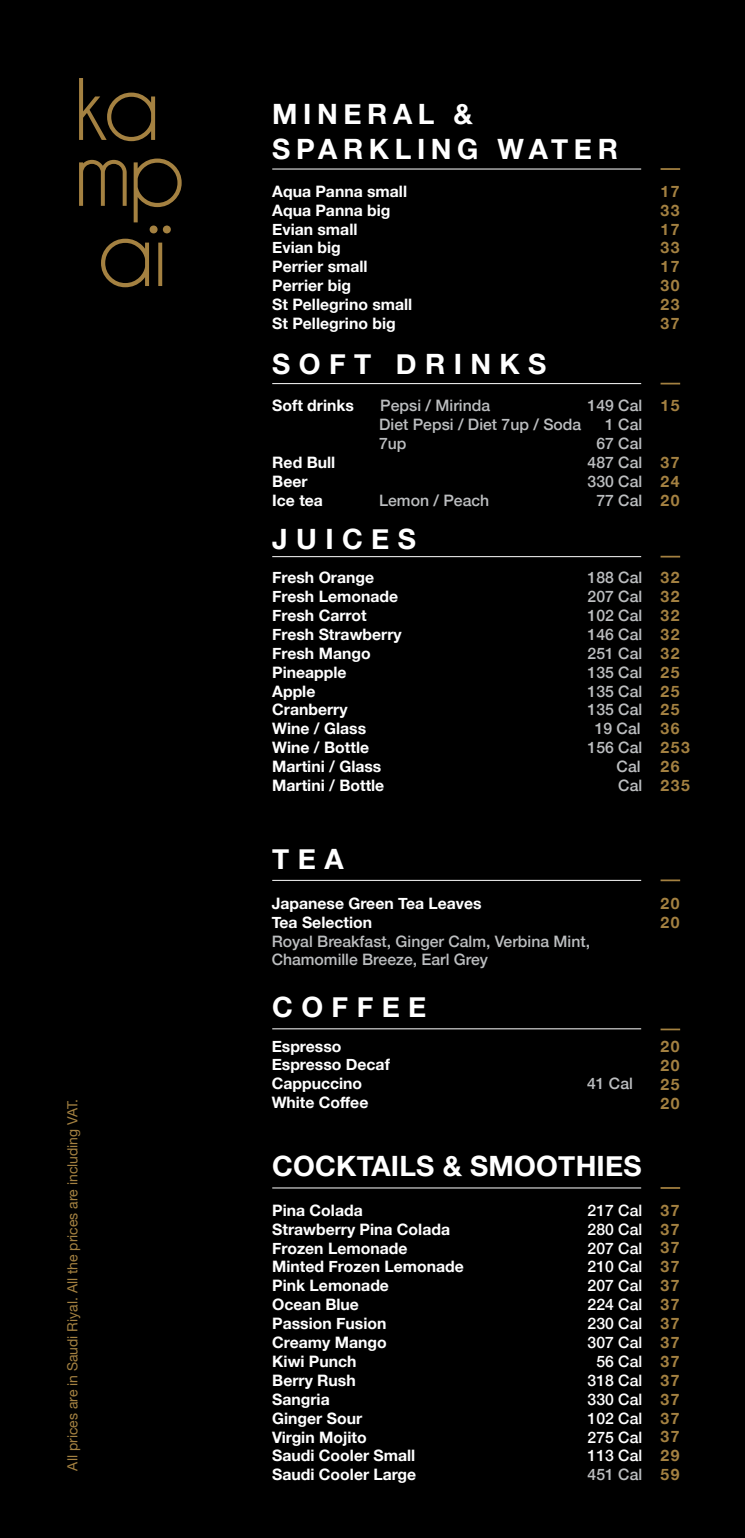
<style>
.page{position:relative;width:745px;height:1538px;background:#fff}
.page>*{position:absolute;margin:0;border:0;box-sizing:border-box;transform-origin:0 0}
.t1{font:700 28px/35px "Helvetica Neue";letter-spacing:.2em;color:#fff}
.t2{font:700 28px "Helvetica Neue";letter-spacing:.01em;color:#fff}
.t3{font:700 28px "Helvetica Neue";letter-spacing:.3em;color:#fff}
.t4{font:700 15.75px/18.9px "Helvetica Neue";color:#fff}
.t5{font:500 15.75px/18.9px "Helvetica Neue";color:#bcbec0}
.t6{font:700 15.75px/18.9px "Helvetica Neue";letter-spacing:.1em;color:#a48141;text-align:justify}
.t7{font:500 15.75px "Helvetica Neue";color:#fff}
.t8{font:14px "Helvetica Neue";color:#a48141}
</style>
<div class="page">
<div style="left:0;top:0;width:744px;height:1538px;background:#000"></div>
<svg style="left:660px;top:1187px;width:19px;height:2px"></svg>
<hr style="left:272px;top:1188px;width:368px;height:1px;background:#fff">
<svg style="left:660px;top:168px;width:19px;height:2px"></svg>
<hr style="left:272px;top:169px;width:368px;height:1px;background:#fff">
<svg style="left:660px;top:383px;width:19px;height:1px"></svg>
<hr style="left:272px;top:383px;width:368px;height:1px;background:#fff">
<svg style="left:660px;top:556px;width:19px;height:1px"></svg>
<hr style="left:272px;top:556px;width:368px;height:1px;background:#fff">
<svg style="left:660px;top:879px;width:19px;height:2px"></svg>
<hr style="left:272px;top:880px;width:368px;height:1px;background:#fff">
<svg style="left:660px;top:1028px;width:19px;height:2px"></svg>
<hr style="left:272px;top:1028px;width:368px;height:1px;background:#fff">
<svg style="left:79px;top:78px;width:76px;height:63px"></svg>
<svg style="left:79px;top:159px;width:102px;height:128px"></svg>
<p class="t8" style="left:62px;top:1470px;width:373px;rotate:-90deg">All prices are in Saudi Riyal. All the prices are including VAT.</p>
<h1 class="t1" style="left:272px;top:97px;width:347px">MINERAL &amp;<br>SPARKLING WATER</h1>
<p class="t4" style="left:272px;top:182px;width:141px">Aqua Panna small<br>Aqua Panna big<br>Evian small<br>Evian big<br>Perrier small<br>Perrier big<br>St Pellegrino small<br>St Pellegrino big</p>
<p class="t6" style="left:660px;top:182px;width:21px">17<br>33<br>17<br>33<br>17<br>30<br>23<br>37</p>
<h1 class="t3" style="left:272px;top:342px;width:275px">SOFT DRINKS</h1>
<p class="t4" style="left:272px;top:397px;width:83px">Soft drinks</p>
<p class="t5" style="left:380px;top:395px;width:111px">Pepsi / Mirinda</p>
<p class="t5" style="left:587px;top:395px;width:56px">149 Cal</p>
<p class="t5" style="left:379px;top:414px;width:203px">Diet Pepsi / Diet 7up / Soda</p>
<p class="t5" style="left:604px;top:414px;width:39px">1 Cal</p>
<p class="t5" style="left:379px;top:433px;width:29px">7up</p>
<p class="t5" style="left:596px;top:433px;width:47px">67 Cal</p>
<p class="t4" style="left:272px;top:453px;width:64px">Red Bull</p>
<p class="t5" style="left:587px;top:452px;width:56px">487 Cal</p>
<p class="t4" style="left:272px;top:472px;width:37px">Beer</p>
<p class="t5" style="left:587px;top:471px;width:56px">330 Cal</p>
<p class="t4" style="left:272px;top:491px;width:52px">Ice tea</p>
<p class="t5" style="left:379px;top:489px;width:111px">Lemon / Peach</p>
<p class="t5" style="left:596px;top:489px;width:47px">77 Cal</p>
<h1 class="t1" style="left:272px;top:522px;width:145px">JUICES</h1>
<p class="t4" style="left:272px;top:568px;width:103px">Fresh Orange</p>
<p class="t5" style="left:587px;top:567px;width:56px">188 Cal</p>
<p class="t4" style="left:272px;top:587px;width:127px">Fresh Lemonade</p>
<p class="t5" style="left:587px;top:586px;width:56px">207 Cal</p>
<p class="t4" style="left:272px;top:606px;width:96px">Fresh Carrot</p>
<p class="t5" style="left:587px;top:605px;width:56px">102 Cal</p>
<p class="t4" style="left:272px;top:625px;width:131px">Fresh Strawberry</p>
<p class="t5" style="left:587px;top:623px;width:56px">146 Cal</p>
<p class="t4" style="left:272px;top:644px;width:100px">Fresh Mango</p>
<p class="t5" style="left:587px;top:642px;width:56px">251 Cal</p>
<p class="t4" style="left:272px;top:663px;width:76px">Pineapple</p>
<p class="t5" style="left:587px;top:661px;width:56px">135 Cal</p>
<p class="t4" style="left:272px;top:682px;width:45px">Apple</p>
<p class="t5" style="left:587px;top:680px;width:56px">135 Cal</p>
<p class="t4" style="left:272px;top:701px;width:77px">Cranberry</p>
<p class="t5" style="left:587px;top:699px;width:56px">135 Cal</p>
<p class="t4" style="left:272px;top:720px;width:95px">Wine / Glass</p>
<p class="t5" style="left:594px;top:718px;width:47px">19 Cal</p>
<p class="t4" style="left:272px;top:739px;width:98px">Wine / Bottle</p>
<p class="t5" style="left:587px;top:737px;width:56px">156 Cal</p>
<p class="t4" style="left:272px;top:757px;width:111px">Martini / Glass</p>
<p class="t5" style="left:616px;top:756px;width:25px">Cal</p>
<p class="t4" style="left:272px;top:776px;width:113px">Martini / Bottle</p>
<p class="t5" style="left:618px;top:775px;width:25px">Cal</p>
<p class="t6" style="left:660px;top:397px;width:21px">15</p>
<p class="t6" style="left:660px;top:453px;width:21px">37<br>24<br>20</p>
<p class="t6" style="left:660px;top:568px;width:31px;text-align:left">32<br>32<br>32<br>32<br>32<br>25<br>25<br>25<br>36<br>253<br>26<br>235</p>
<h1 class="t1" style="left:272px;top:842px;width:73px">TEA</h1>
<p class="t4" style="left:271px;top:894px;width:211px">Japanese Green Tea Leaves<br>Tea Selection</p>
<p class="t5" style="left:271px;top:930px;width:320px">Royal Breakfast, Ginger Calm, Verbina Mint,<br>Chamomille Breeze, Earl Grey</p>
<h1 class="t1" style="left:272px;top:990px;width:156px">COFFEE</h1>
<p class="t4" style="left:271px;top:1037px;width:120px">Espresso<br>Espresso Decaf<br>Cappuccino</p>
<p class="t4" style="left:271px;top:1093px;width:98px">White Coffee</p>
<p class="t5" style="left:586px;top:1073px;width:47px">41 Cal</p>
<h1 class="t2" style="left:272px;top:1144px;width:371px">COCKTAILS &amp; SMOOTHIES</h1>
<p class="t4" style="left:272px;top:1201px;width:92px">Pina Colada</p>
<p class="t7" style="left:587px;top:1197px;width:56px">217 Cal</p>
<p class="t4" style="left:272px;top:1220px;width:179px">Strawberry Pina Colada</p>
<p class="t7" style="left:587px;top:1216px;width:56px">280 Cal</p>
<p class="t4" style="left:272px;top:1239px;width:137px">Frozen Lemonade</p>
<p class="t7" style="left:587px;top:1235px;width:56px">207 Cal</p>
<p class="t4" style="left:272px;top:1258px;width:193px">Minted Frozen Lemonade</p>
<p class="t7" style="left:587px;top:1254px;width:56px">210 Cal</p>
<p class="t4" style="left:272px;top:1277px;width:118px">Pink Lemonade</p>
<p class="t7" style="left:587px;top:1273px;width:56px">207 Cal</p>
<p class="t4" style="left:272px;top:1295px;width:88px">Ocean Blue</p>
<p class="t7" style="left:587px;top:1292px;width:56px">224 Cal</p>
<p class="t4" style="left:272px;top:1314px;width:116px">Passion Fusion</p>
<p class="t7" style="left:587px;top:1311px;width:56px">230 Cal</p>
<p class="t4" style="left:272px;top:1333px;width:116px">Creamy Mango</p>
<p class="t7" style="left:587px;top:1330px;width:56px">307 Cal</p>
<p class="t4" style="left:272px;top:1352px;width:86px">Kiwi Punch</p>
<p class="t7" style="left:596px;top:1348px;width:47px">56 Cal</p>
<p class="t4" style="left:272px;top:1371px;width:85px">Berry Rush</p>
<p class="t7" style="left:587px;top:1367px;width:56px">318 Cal</p>
<p class="t4" style="left:272px;top:1390px;width:59px">Sangria</p>
<p class="t7" style="left:587px;top:1386px;width:56px">330 Cal</p>
<p class="t4" style="left:272px;top:1409px;width:91px">Ginger Sour</p>
<p class="t7" style="left:587px;top:1405px;width:56px">102 Cal</p>
<p class="t4" style="left:272px;top:1428px;width:96px">Virgin Mojito</p>
<p class="t7" style="left:587px;top:1424px;width:56px">275 Cal</p>
<p class="t4" style="left:272px;top:1447px;width:144px">Saudi Cooler Small</p>
<p class="t7" style="left:587px;top:1443px;width:56px">113 Cal</p>
<p class="t4" style="left:272px;top:1466px;width:145px">Saudi Cooler Large</p>
<p class="t5" style="left:587px;top:1464px;width:56px">451 Cal</p>
<p class="t6" style="left:660px;top:895px;width:21px">20<br>20</p>
<p class="t6" style="left:660px;top:1038px;width:21px">20<br>20<br>25<br>20</p>
<p class="t6" style="left:660px;top:1201px;width:21px">37<br>37<br>37<br>37<br>37<br>37<br>37<br>37<br>37<br>37<br>37<br>37<br>37<br>29<br>59</p>
</div>
